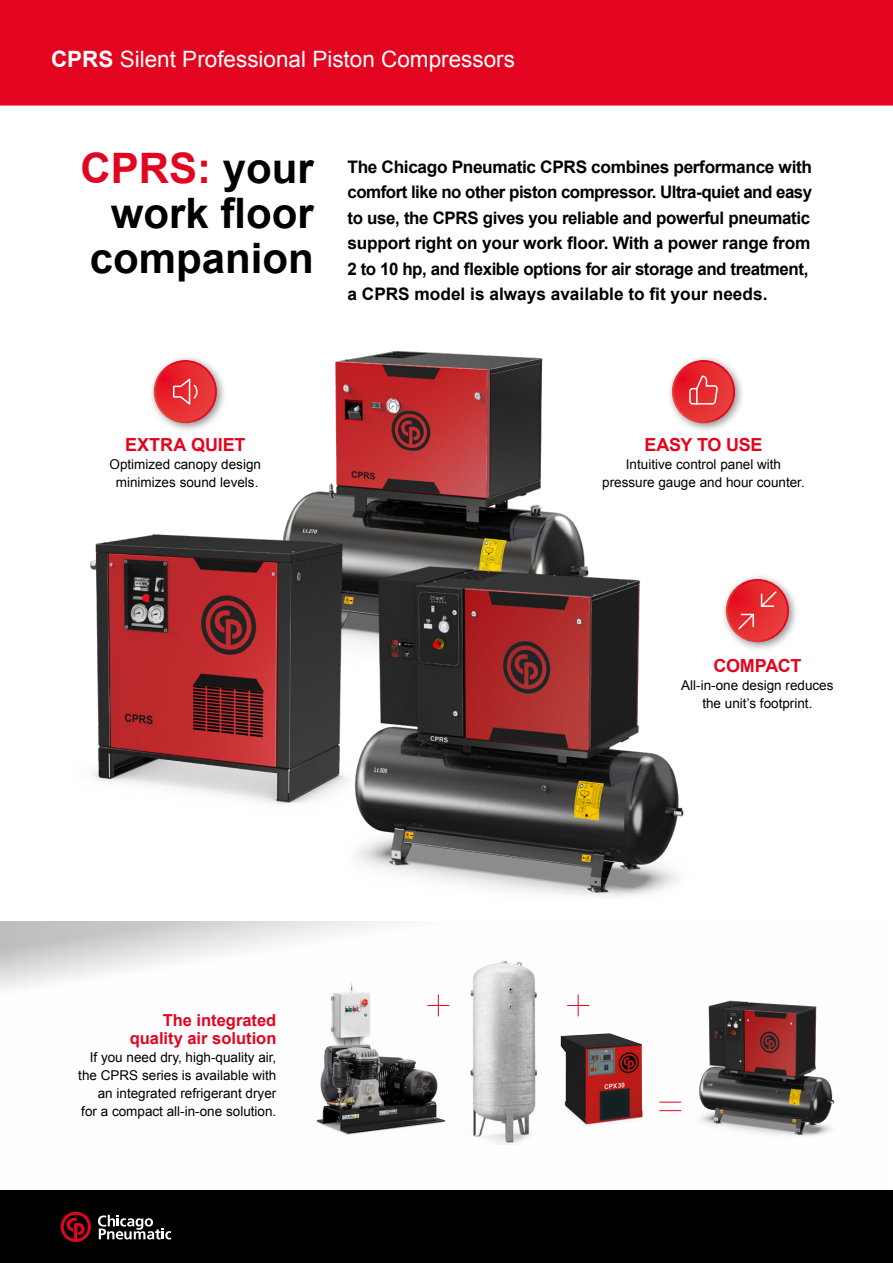
<style>
.page{position:relative;width:893px;height:1263px;background:#fff}
.page>*{position:absolute;margin:0;border:0;box-sizing:border-box;transform-origin:0 0}
.t1{font:700 42px/45px "Arial";color:#000;text-align:right}
.t2{font:22.5px "Arial";color:#fff}
.t3{font:700 18px "Arial";letter-spacing:-.01em;color:#e30520}
.t4{font:700 17.25px/25.5px "Arial";letter-spacing:-.02em;color:#000}
.t5{font:700 16.5px/18px "Arial";color:#e30520;text-align:right}
.t6{font:13.5px/18px "Arial";color:#000;text-align:center}
.s1{font-weight:700}
.s2{color:#e30520}
</style>
<div class="page">
<div style="left:0;top:1191px;width:893px;height:72px;background:#000"></div>
<svg style="left:98px;top:1215px;width:73px;height:24px"></svg>
<svg style="left:61px;top:1212px;width:30px;height:30px"></svg>
<svg style="left:0;top:921px;width:893px;height:270px"></svg>
<img style="left:287px;top:973px;width:171px;height:170px">
<img style="left:689px;top:991px;width:153px;height:153px">
<img style="left:458px;top:959px;width:99px;height:185px">
<img style="left:559px;top:1033px;width:92px;height:98px">
<svg style="left:428px;top:995px;width:21px;height:21px"></svg>
<svg style="left:567px;top:995px;width:22px;height:21px"></svg>
<img style="left:286px;top:350px;width:299px;height:204px">
<img style="left:357px;top:554px;width:327px;height:342px">
<img style="left:90px;top:524px;width:279px;height:293px">
<svg style="left:660px;top:1102px;width:21px;height:1px"></svg>
<svg style="left:660px;top:1110px;width:21px;height:1px"></svg>
<div style="left:0;top:0;width:893px;height:107px;background:#e30520"></div>
<hr style="left:0;top:106px;width:893px;height:1px;background:#fff">
<div style="left:148px;top:355px;width:79px;height:79px;background:#000;opacity:.45"></div>
<svg style="left:154px;top:360px;width:63px;height:63px"></svg>
<svg style="left:156px;top:362px;width:59px;height:59px;background:#e62b2f"></svg>
<div style="left:667px;top:355px;width:78px;height:79px;background:#000;opacity:.45"></div>
<svg style="left:672px;top:360px;width:63px;height:63px"></svg>
<svg style="left:674px;top:362px;width:59px;height:59px;background:#e62c30"></svg>
<div style="left:721px;top:574px;width:78px;height:79px;background:#000;opacity:.45"></div>
<svg style="left:726px;top:579px;width:63px;height:63px"></svg>
<svg style="left:728px;top:581px;width:59px;height:59px"></svg>
<svg style="left:172px;top:377px;width:26px;height:30px"></svg>
<svg style="left:688px;top:375px;width:30px;height:30px"></svg>
<svg style="left:737px;top:589px;width:41px;height:42px;background:#e7393d"></svg>
<h2 class="t2" style="left:51px;top:45px;width:465px"><span class="s1">CPRS</span> Silent Professional Piston Compressors</h2>
<h1 class="t1" style="left:80px;top:147px;width:235px"><span class="s2">CPRS:</span> your work floor companion</h1>
<p class="t4" style="left:347px;top:155px;width:466px">The Chicago Pneumatic CPRS combines performance with comfort like no other piston compressor. Ultra-quiet and easy to use, the CPRS gives you reliable and powerful pneumatic support right on your work floor. With a power range from 2 to 10 hp, and flexible options for air storage and treatment, a CPRS model is always available to fit your needs.</p>
<p class="t3" style="left:125px;top:433px;width:122px">EXTRA QUIET</p>
<p class="t6" style="left:110px;top:455px;width:153px">Optimized canopy design minimizes sound levels.</p>
<p class="t5" style="left:130px;top:1012px;width:148px">The integrated quality air solution</p>
<p class="t6" style="left:78px;top:1049px;width:200px;text-align:right">If you need dry, high-quality air, the CPRS series is available with an integrated refrigerant dryer<br>for a compact all-in-one solution.</p>
<p class="t3" style="left:644px;top:433px;width:120px">EASY TO USE</p>
<p class="t6" style="left:602px;top:455px;width:204px">Intuitive control panel with pressure gauge and hour counter.</p>
<p class="t3" style="left:713px;top:654px;width:89px">COMPACT</p>
<p class="t6" style="left:681px;top:676px;width:154px">All-in-one design reduces the unit’s footprint.</p>
</div>
